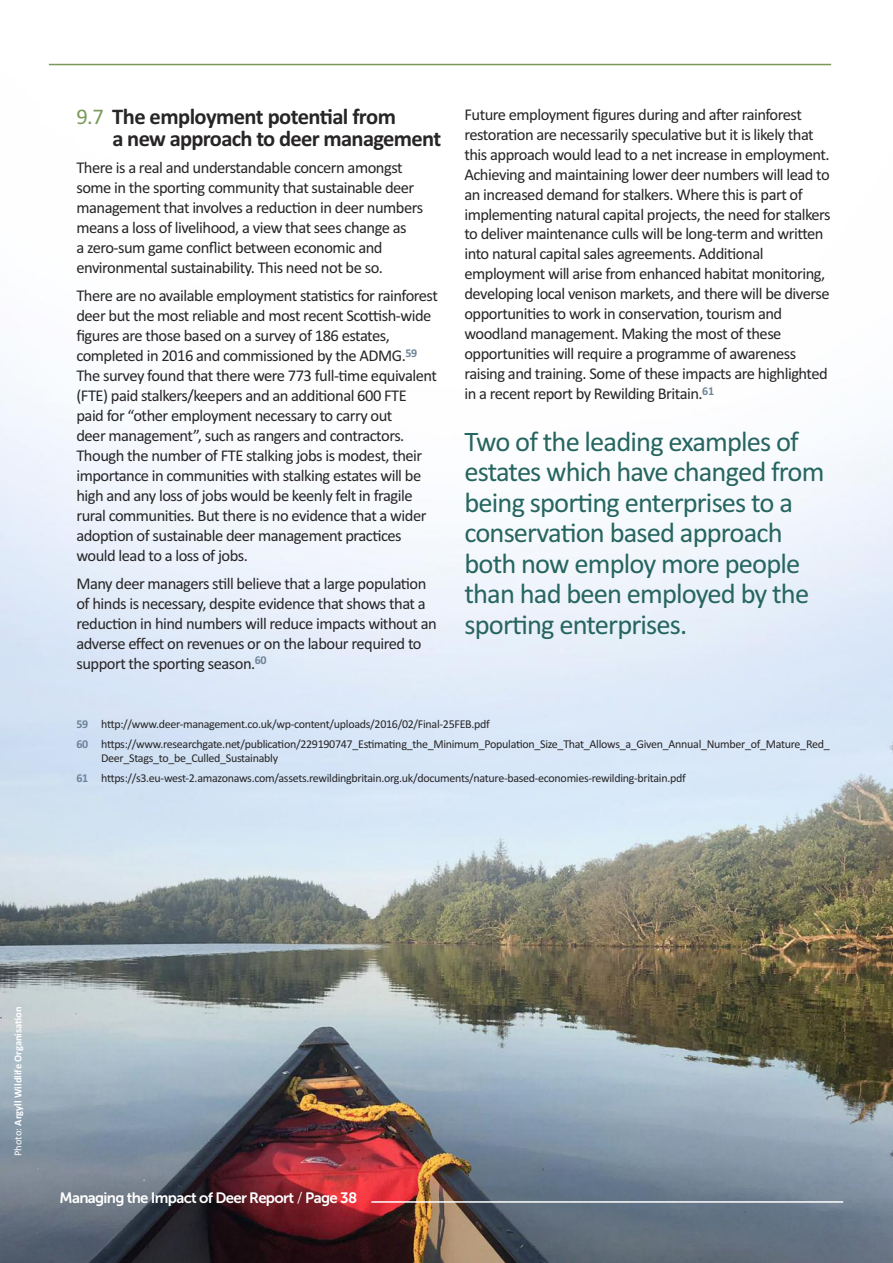
<style>
.page{position:relative;width:893px;height:1263px;background:#fff}
.page>*{position:absolute;margin:0;border:0;box-sizing:border-box;transform-origin:0 0}
.t1{font:28.5px/30.5px "Calibri";letter-spacing:-.03em;color:#266560}
.t2{font:700 22.5px/22px "Calibri";letter-spacing:-.03em;color:#272526}
.t3{font:16.5px/20px "Calibri";letter-spacing:-.03em;color:#272526}
.t4{font:15px "Museo Sans 700";letter-spacing:-.045em;color:#fff}
.t5{font:12px/19.8px "Calibri";letter-spacing:-.025em;color:#272526}
.t6{font:700 10.5px "Calibri";color:#fff}
.s1{font-weight:400;color:#7a9a5a}
.s2{font-weight:700;color:#6d8397}
.s3{font-weight:400}
.s4{font-family:"Museo Sans 300"}
</style>
<div class="page">
<img style="left:0;top:63px;width:893px;height:1200px">
<hr style="left:49px;top:64px;width:782px;height:1px;background:#7a9a5a">
<hr style="left:371px;top:1201px;width:472px;height:2px;background:#fff">
<h2 class="t2" style="left:112px;top:105px;width:330px;text-indent:-36px"><span class="s1">9.7</span> The employment potential from<br>a new approach to deer management</h2>
<p class="t3" style="left:76px;top:157px;width:348px">There is a real and understandable concern amongst some in the sporting community that sustainable deer management that involves a reduction in deer numbers means a loss of livelihood, a view that sees change as<br>a zero-sum game conflict between economic and environmental sustainability. This need not be so.</p>
<p class="t3" style="left:76px;top:286px;width:363px">There are no available employment statistics for rainforest deer but the most reliable and most recent Scottish-wide figures are those based on a survey of 186 estates, completed in 2016 and commissioned by the ADMG.<sup>59<br></sup>The survey found that there were 773 full-time equivalent (FTE) paid stalkers/keepers and an additional 600 FTE paid for “other employment necessary to carry out<br>deer management”, such as rangers and contractors.<br>Though the number of FTE stalking jobs is modest, their importance in communities with stalking estates will be high and any loss of jobs would be keenly felt in fragile rural communities. But there is no evidence that a wider adoption of sustainable deer management practices would lead to a loss of jobs.</p>
<p class="t3" style="left:76px;top:573px;width:362px">Many deer managers still believe that a large population of hinds is necessary, despite evidence that shows that a reduction in hind numbers will reduce impacts without an adverse effect on revenues or on the labour required to support the sporting season.<sup>60</sup></p>
<p class="t3" style="left:464px;top:104px;width:368px">Future employment figures during and after rainforest restoration are necessarily speculative but it is likely that this approach would lead to a net increase in employment.<br>Achieving and maintaining lower deer numbers will lead to an increased demand for stalkers. Where this is part of implementing natural capital projects, the need for stalkers to deliver maintenance culls will be long-term and written into natural capital sales agreements. Additional employment will arise from enhanced habitat monitoring, developing local venison markets, and there will be diverse opportunities to work in conservation, tourism and woodland management. Making the most of these opportunities will require a programme of awareness raising and training. Some of these impacts are highlighted in a recent report by Rewilding Britain.<sup>61</sup></p>
<h1 class="t1" style="left:464px;top:426px;width:362px">Two of the leading examples of estates which have changed from being sporting enterprises to a conservation based approach both now employ more people than had been employed by the sporting enterprises.</h1>
<p class="t5" style="left:76px;top:714px;width:755px"><span class="s2">59</span> http://www.deer-management.co.uk/wp-content/uploads/2016/02/Final-25FEB.pdf<br><span class="s2">60</span> https://www.researchgate.net/publication/229190747_Estimating_the_Minimum_Population_Size_That_Allows_a_Given_Annual_Number_of_Mature_Red_</p>
<p class="t5" style="left:76px;top:748px;width:611px;text-indent:25px">Deer_Stags_to_be_Culled_Sustainably<br><span class="s2">61</span> https://s3.eu-west-2.amazonaws.com/assets.rewildingbritain.org.uk/documents/nature-based-economies-rewilding-britain.pdf</p>
<p class="t6" style="left:12px;top:1156px;width:151px;rotate:-90deg"><span class="s3">Photo:</span> Argyll Wildlife Organisation</p>
<p class="t4" style="left:60px;top:1189px;width:299px">Managing the Impact of Deer Report <span class="s4">/</span> Page 38</p>
</div>
